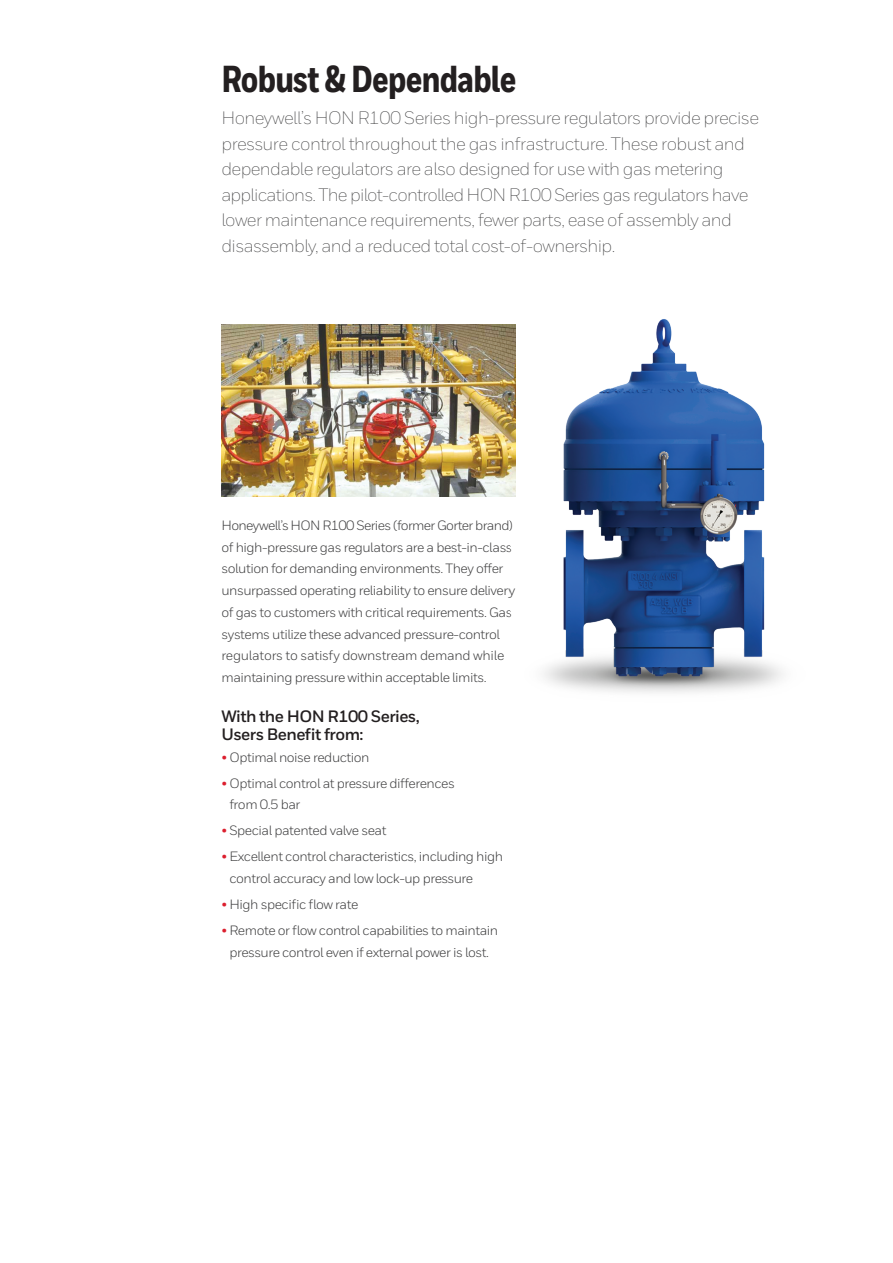
<style>
.page{position:relative;width:893px;height:1263px;background:#fff}
.page>*{position:absolute;margin:0;border:0;box-sizing:border-box;transform-origin:0 0}
.t1{font:800 37.5px "Honeywell Cond";letter-spacing:-.02em;color:#231f20}
.t2{font:300 18px/25.5px "Honeywell Sans";letter-spacing:-.035em;color:#3e3e3f}
.t3{font:700 16.5px/18px "Honeywell Sans";letter-spacing:-.035em;color:#231f20}
.t4{font:13.5px/21.8px "Honeywell Sans";letter-spacing:-.035em;color:#3e3e3f}
.s1{color:#dc1f2e}
</style>
<div class="page">
<img style="left:510px;top:319px;width:273px;height:374px">
<img style="left:221px;top:324px;width:294px;height:172px">
<h1 class="t1" style="left:221px;top:56px;width:296px">Robust &amp; Dependable</h1>
<p class="t2" style="left:221px;top:105px;width:539px">Honeywell’s HON R100 Series high-pressure regulators provide precise pressure control throughout the gas infrastructure. These robust and dependable regulators are also designed for use with gas metering applications. The pilot-controlled HON R100 Series gas regulators have lower maintenance requirements, fewer parts, ease of assembly and disassembly, and a reduced total cost-of-ownership.</p>
<p class="t4" style="left:221px;top:514px;width:295px">Honeywell’s HON R100 Series (former Gorter brand) of high-pressure gas regulators are a best-in-class solution for demanding environments. They offer unsurpassed operating reliability to ensure delivery of gas to customers with critical requirements. Gas systems utilize these advanced pressure-control regulators to satisfy downstream demand while maintaining pressure within acceptable limits.</p>
<p class="t3" style="left:221px;top:707px;width:200px">With the HON R100 Series,<br>Users Benefit from:</p>
<p class="t4" style="left:221px;top:746px;width:150px"><span class="s1">•</span> Optimal noise reduction</p>
<p class="t4" style="left:229px;top:772px;width:227px;text-indent:-8px"><span class="s1">•</span> Optimal control at pressure differences from 0.5 bar</p>
<p class="t4" style="left:221px;top:820px;width:167px"><span class="s1">•</span> Special patented valve seat</p>
<p class="t4" style="left:229px;top:846px;width:275px;text-indent:-8px"><span class="s1">•</span> Excellent control characteristics, including high control accuracy and low lock-up pressure</p>
<p class="t4" style="left:221px;top:894px;width:138px"><span class="s1">•</span> High specific flow rate</p>
<p class="t4" style="left:221px;top:920px;width:278px;text-align:center"><span class="s1">•</span> Remote or flow control capabilities to maintain pressure control even if external power is lost.</p>
</div>
